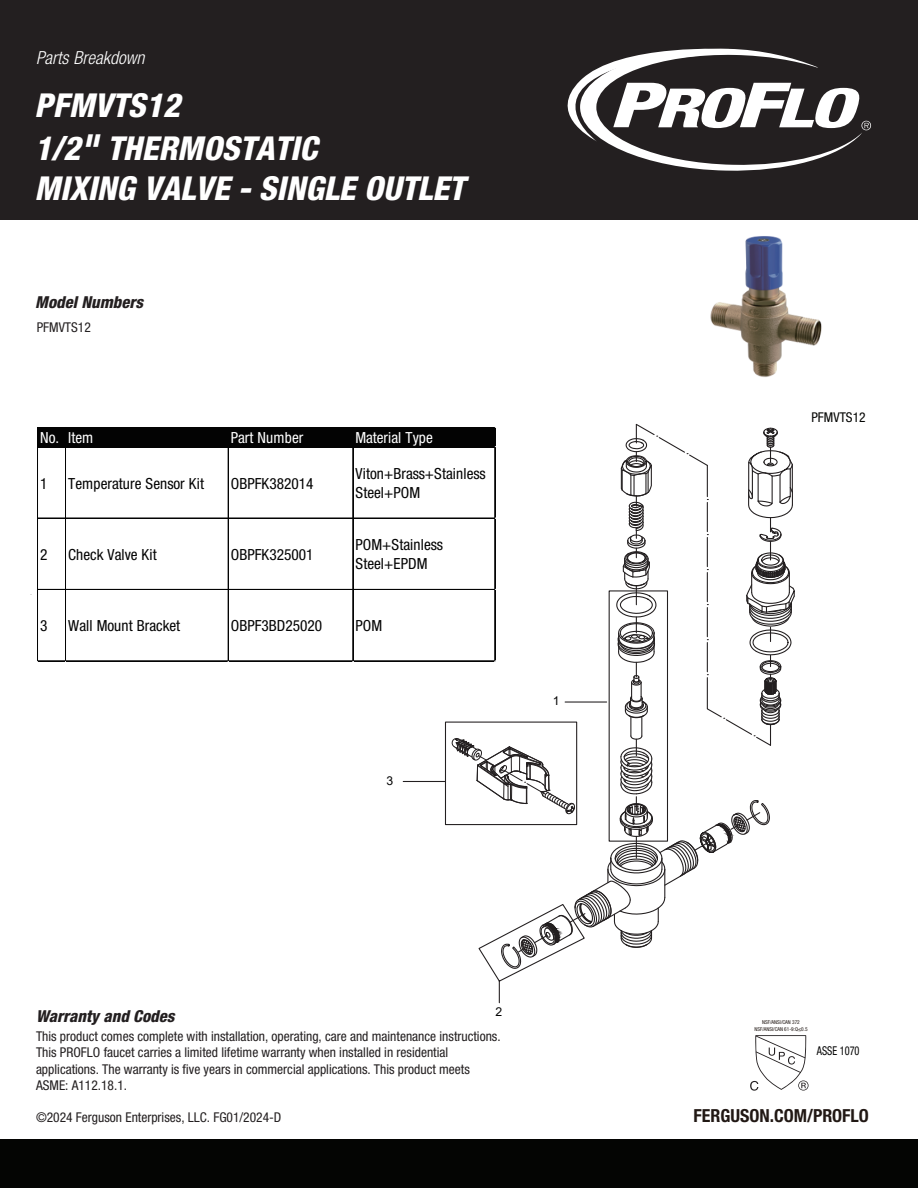
<style>
.page{position:relative;width:918px;height:1188px;background:#fff}
.page>*{position:absolute;margin:0;border:0;box-sizing:border-box;transform-origin:0 0}
.t1{font:italic 800 condensed 33px/43.2px "Helvetica Neue LT Pro";color:#fff}
.t2{font:700 condensed 18px "Helvetica Neue LT Std";color:#211814}
.t3{font:italic 300 condensed 18px "Helvetica Neue LT Std";color:#fff}
.t4{font:italic 800 condensed 16.5px "Helvetica Neue LT Std";color:#231f20}
.t5{font:italic 800 condensed 16.5px "Helvetica Neue LT Pro";color:#231f20}
.t6{font:condensed 15.3px/19.4px "Helvetica Neue LT Pro";color:#030303}
.t7{font:condensed 15.3px "Helvetica Neue LT Pro";letter-spacing:.005em;color:#fff}
.t8{font:condensed 13.5px/16.2px "Helvetica Neue LT Std";color:#231f20}
.t9{font:condensed 13.5px "Helvetica Neue LT Std";color:#040503}
.t10{font:condensed 12.15px "Helvetica Neue LT Std";color:#030303;scale:.85 1}
.t11{font:12.15px "Arial";color:#030303}
.t12{font:condensed 5.25px/6.4px "Helvetica Neue LT Pro";color:#211814;text-align:center}
.s1{font-family:"Helvetica Neue LT Std";font-size:36px}
</style>
<div class="page">
<div style="left:0;top:0;width:918px;height:219px;background:#231f20"></div>
<svg style="left:567px;top:48px;width:304px;height:123px"></svg>
<div style="left:0;top:1139px;width:918px;height:49px;background:#040503"></div>
<svg style="left:750px;top:1035px;width:59px;height:56px"></svg>
<img style="left:710px;top:236px;width:112px;height:141px">
<hr style="left:403px;top:781px;width:42px;height:1px;background:#231f20">
<div style="left:38px;top:428px;width:457px;height:19px;background:#030303"></div>
<hr style="left:38px;top:427px;width:457px;height:1px;background:#030303">
<hr style="left:38px;top:447px;width:457px;height:1px;background:#030303">
<hr style="left:38px;top:518px;width:457px;height:1px;background:#030303">
<hr style="left:38px;top:589px;width:457px;height:1px;background:#030303">
<hr style="left:38px;top:427px;width:1px;height:234px;background:#030303">
<hr style="left:65px;top:428px;width:1px;height:233px;background:#030303">
<hr style="left:66px;top:428px;width:1px;height:233px;background:#030303">
<hr style="left:228px;top:428px;width:1px;height:233px;background:#030303">
<hr style="left:353px;top:428px;width:1px;height:233px;background:#030303">
<hr style="left:38px;top:661px;width:457px;height:1px;background:#030303">
<svg style="left:452px;top:423px;width:343px;height:580px"></svg>
<h2 class="t3" style="left:36px;top:47px;width:110px">Parts Breakdown</h2>
<h1 class="t1" style="left:34px;top:84px;width:284px">PFMVTS12<br>1/2<span class="s1">"</span> THERMOSTATIC</h1>
<h1 class="t1" style="left:35px;top:167px;width:432px">MIXING VALVE - SINGLE OUTLET</h1>
<p class="t5" style="left:35px;top:292px;width:109px">Model Numbers</p>
<p class="t8" style="left:37px;top:319px;width:56px">PFMVTS12</p>
<p class="t7" style="left:40px;top:429px;width:55px">No. Item</p>
<p class="t7" style="left:231px;top:429px;width:74px">Part Number</p>
<p class="t7" style="left:355px;top:429px;width:79px">Material Type</p>
<p class="t6" style="left:40px;top:473px;width:9px">1</p>
<p class="t6" style="left:68px;top:473px;width:137px">Temperature Sensor Kit</p>
<p class="t6" style="left:231px;top:473px;width:84px">OBPFK382014</p>
<p class="t6" style="left:355px;top:463px;width:132px">Viton+Brass+Stainless<br>Steel+POM</p>
<p class="t6" style="left:40px;top:545px;width:9px">2</p>
<p class="t6" style="left:68px;top:545px;width:90px">Check Valve Kit</p>
<p class="t6" style="left:231px;top:545px;width:84px">OBPFK325001</p>
<p class="t6" style="left:355px;top:535px;width:89px">POM+Stainless<br>Steel+EPDM</p>
<p class="t6" style="left:40px;top:616px;width:9px">3</p>
<p class="t6" style="left:68px;top:616px;width:113px">Wall Mount Bracket</p>
<p class="t6" style="left:231px;top:616px;width:93px">OBPF3BD25020</p>
<p class="t6" style="left:355px;top:616px;width:28px">POM</p>
<p class="t11" style="left:387px;top:772px;width:8px">3</p>
<p class="t11" style="left:553px;top:692px;width:8px">1</p>
<p class="t11" style="left:495px;top:1003px;width:8px">2</p>
<p class="t4" style="left:36px;top:1006px;width:140px">Warranty and Codes</p>
<p class="t8" style="left:36px;top:1028px;width:466px">This product comes complete with installation, operating, care and maintenance instructions.<br>This PROFLO faucet carries a limited lifetime warranty when installed in residential applications. The warranty is five years in commercial applications. This product meets ASME: A112.18.1.</p>
<p class="t8" style="left:36px;top:1109px;width:247px">©2024 Ferguson Enterprises, LLC. FG01/2024-D</p>
<p class="t9" style="left:811px;top:409px;width:56px">PFMVTS12</p>
<p class="t12" style="left:754px;top:1019px;width:55px">NSF/ANSI/CAN 372<br>NSF/ANSI/CAN 61-9:Q≤0.5</p>
<p class="t10" style="left:817px;top:1043px;width:52px">ASSE 1070</p>
<h2 class="t2" style="left:693px;top:1105px;width:177px">FERGUSON.COM/PROFLO</h2>
</div>
